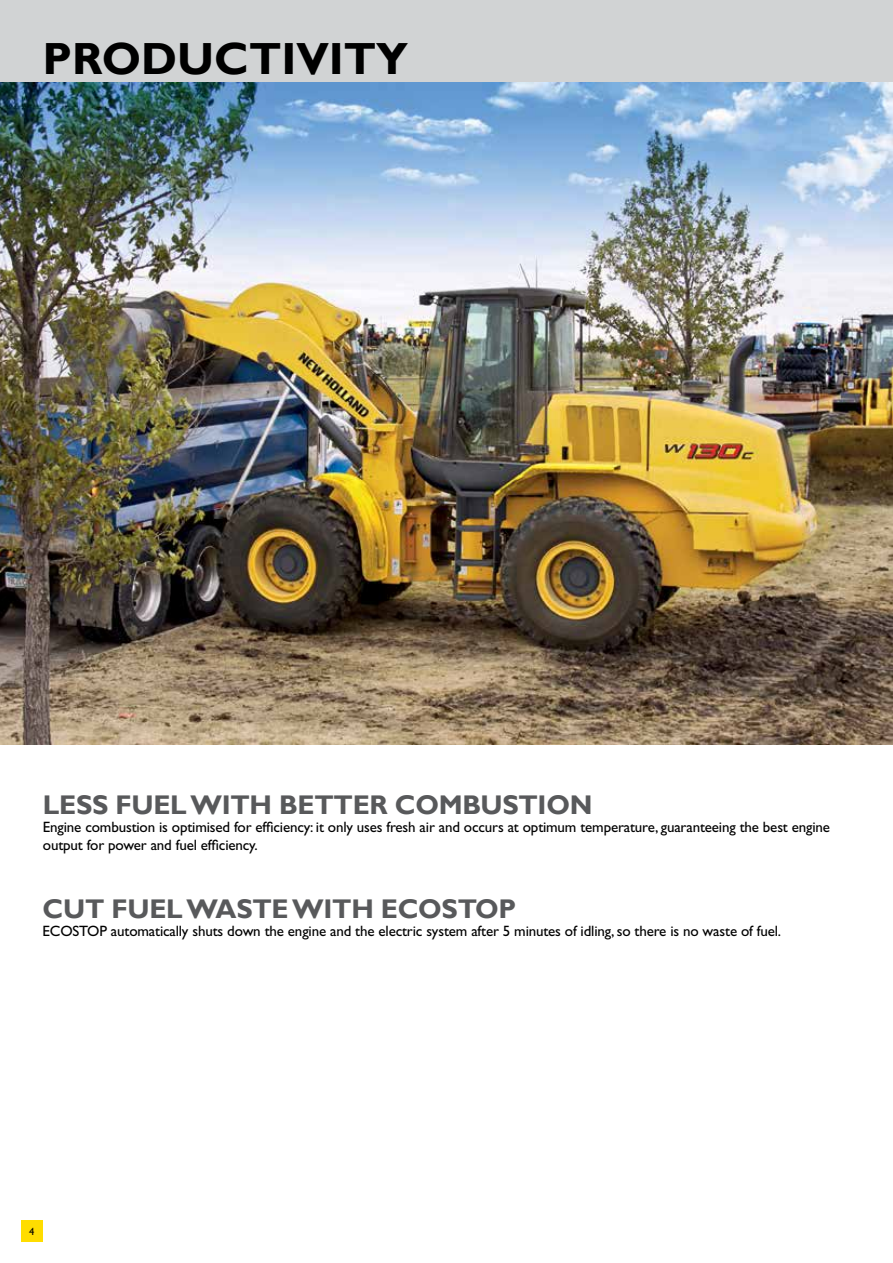
<style>
.page{position:relative;width:893px;height:1263px;background:#fff}
.page>*{position:absolute;margin:0;border:0;box-sizing:border-box;transform-origin:0 0}
.t1{font:700 45px "Gill Sans";color:#000}
.t2{font:700 27px "Gill Sans";letter-spacing:-.01em;color:#58595b}
.t3{font:15px/18px "Gill Sans";letter-spacing:-.01em;color:#000}
.t4{font:10.5px "Gill Sans";color:#000}
</style>
<div class="page">
<div style="left:21px;top:1220px;width:22px;height:22px;background:#fd0"></div>
<div style="left:0;top:0;width:893px;height:94px;background:#d1d3d4"></div>
<img style="left:0;top:83px;width:893px;height:662px">
<h1 class="t1" style="left:43px;top:31px;width:35px">PRODUC</h1>
<h1 class="t1" style="left:249px;top:31px;width:160px">TIVITY</h1>
<h2 class="t2" style="left:43px;top:788px;width:17px">LESS</h2>
<h2 class="t2" style="left:115px;top:788px;width:479px">FUEL WITH BETTER COMBUSTION</h2>
<p class="t3" style="left:43px;top:818px;width:789px">Engine combustion is optimised for efficiency: it only uses fresh air and occurs at optimum temperature, guaranteeing the best engine output for power and fuel efficiency.</p>
<h2 class="t2" style="left:43px;top:893px;width:167px">CUT FUEL WAS</h2>
<h2 class="t2" style="left:252px;top:893px;width:265px">TE WITH ECOSTOP</h2>
<p class="t3" style="left:43px;top:922px;width:740px">ECOSTOP automatically shuts down the engine and the electric system after 5 minutes of idling, so there is no waste of fuel.</p>
<p class="t4" style="left:29px;top:1225px;width:7px">4</p>
</div>
